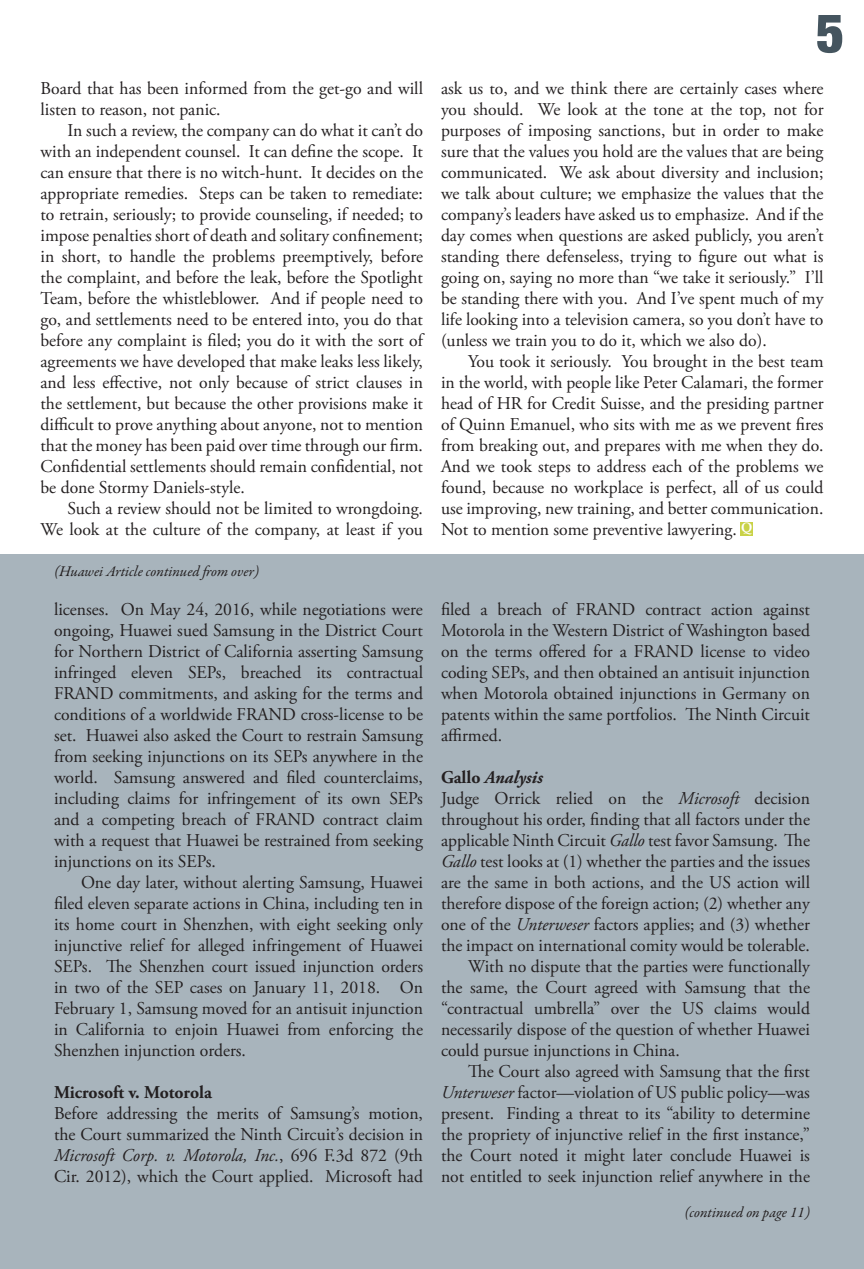
<style>
.page{position:relative;width:864px;height:1269px;background:#fff}
.page>*{position:absolute;margin:0;border:0;box-sizing:border-box;transform-origin:0 0}
.t1{font:900 condensed 54px "Helvetica Neue";color:#45555f}
.QE_-_Main_Article_St{font:18px/21px "Adobe Garamond Pro";color:#231f20;text-align:justify}
.QE_-_Main_Article_St-2{font:700 18px "Adobe Garamond Pro";color:#231f20}
.QE_-_Main_Article_St-3{font:italic 700 18px "Adobe Garamond Pro";color:#231f20}
.t2{font:italic 15px "Garamond Premr Pro";color:#231f20}
.t3{font:700 13.5px "Palatino Linotype";color:#fff}
.s1{font-style:italic}
.s2{font-style:normal}
</style>
<div class="page">
<div style="left:0;top:555px;width:864px;height:714px;background:#a8b4bc"></div>
<div style="left:740px;top:522px;width:13px;height:13px;background:#c9d247"></div>
<p class="QE_-_Main_Article_St" style="left:40px;top:78px;width:384px">Board that has been informed from the get-go and will listen to reason, not panic.</p>
<p class="QE_-_Main_Article_St" style="left:40px;top:120px;width:384px;text-indent:27px">In such a review, the company can do what it can’t do with an independent counsel. It can define the scope. It can ensure that there is no witch-hunt. It decides on the appropriate remedies. Steps can be taken to remediate: to retrain, seriously; to provide counseling, if needed; to impose penalties short of death and solitary confinement; in short, to handle the problems preemptively, before the complaint, and before the leak, before the Spotlight Team, before the whistleblower. And if people need to go, and settlements need to be entered into, you do that before any complaint is filed; you do it with the sort of agreements we have developed that make leaks less likely, and less effective, not only because of strict clauses in the settlement, but because the other provisions make it difficult to prove anything about anyone, not to mention that the money has been paid over time through our firm.<br>Confidential settlements should remain confidential, not be done Stormy Daniels-style.</p>
<p class="QE_-_Main_Article_St" style="left:40px;top:498px;width:384px;text-align:right">Such a review should not be limited to wrongdoing.<br>We look at the culture of the company, at least if you</p>
<p class="t2" style="left:54px;top:562px;width:207px">(Huawei Article continued from over)</p>
<p class="QE_-_Main_Article_St" style="left:54px;top:600px;width:371px">licenses. On May 24, 2016, while negotiations were ongoing, Huawei sued Samsung in the District Court for Northern District of California asserting Samsung infringed eleven SEPs, breached its contractual FRAND commitments, and asking for the terms and conditions of a worldwide FRAND cross-license to be set. Huawei also asked the Court to restrain Samsung from seeking injunctions on its SEPs anywhere in the world. Samsung answered and filed counterclaims, including claims for infringement of its own SEPs and a competing breach of FRAND contract claim with a request that Huawei be restrained from seeking injunctions on its SEPs.</p>
<p class="QE_-_Main_Article_St" style="left:54px;top:873px;width:371px;text-indent:27px">One day later, without alerting Samsung, Huawei filed eleven separate actions in China, including ten in its home court in Shenzhen, with eight seeking only injunctive relief for alleged infringement of Huawei SEPs. The Shenzhen court issued injunction orders in two of the SEP cases on January 11, 2018. On February 1, Samsung moved for an antisuit injunction in California to enjoin Huawei from enforcing the Shenzhen injunction orders.</p>
<p class="QE_-_Main_Article_St-2" style="left:54px;top:1082px;width:159px">Microsoft v. Motorola</p>
<p class="QE_-_Main_Article_St" style="left:54px;top:1104px;width:371px">Before addressing the merits of Samsung’s motion, the Court summarized the Ninth Circuit’s decision in <span class="s1">Microsoft Corp. v. Motorola, Inc.</span>, 696 F.3d 872 (9th Cir. 2012), which the Court applied. Microsoft had</p>
<p class="t1" style="left:816px;top:0;width:30px">5</p>
<p class="QE_-_Main_Article_St" style="left:441px;top:78px;width:384px">ask us to, and we think there are certainly cases where you should. We look at the tone at the top, not for purposes of imposing sanctions, but in order to make sure that the values you hold are the values that are being communicated. We ask about diversity and inclusion; we talk about culture; we emphasize the values that the company’s leaders have asked us to emphasize. And if the day comes when questions are asked publicly, you aren’t standing there defenseless, trying to figure out what is going on, saying no more than “we take it seriously.” I’ll be standing there with you. And I’ve spent much of my life looking into a television camera, so you don’t have to (unless we train you to do it, which we also do).</p>
<p class="QE_-_Main_Article_St" style="left:441px;top:351px;width:384px;text-indent:27px">You took it seriously. You brought in the best team in the world, with people like Peter Calamari, the former head of HR for Credit Suisse, and the presiding partner of Quinn Emanuel, who sits with me as we prevent fires from breaking out, and prepares with me when they do.<br>And we took steps to address each of the problems we found, because no workplace is perfect, all of us could use improving, new training, and better communication.<br>Not to mention some preventive lawyering.</p>
<p class="t3" style="left:741px;top:518px;width:13px">Q</p>
<p class="QE_-_Main_Article_St" style="left:441px;top:600px;width:371px">filed a breach of FRAND contract action against Motorola in the Western District of Washington based on the terms offered for a FRAND license to video coding SEPs, and then obtained an antisuit injunction when Motorola obtained injunctions in Germany on patents within the same portfolios. The Ninth Circuit affirmed.</p>
<p class="QE_-_Main_Article_St-3" style="left:441px;top:767px;width:103px"><span class="s2">Gallo</span> Analysis</p>
<p class="QE_-_Main_Article_St" style="left:441px;top:789px;width:371px">Judge Orrick relied on the <span class="s1">Microsoft</span> decision throughout his order, finding that all factors under the applicable Ninth Circuit <span class="s1">Gallo</span> test favor Samsung. The <span class="s1">Gallo</span> test looks at (1) whether the parties and the issues are the same in both actions, and the US action will therefore dispose of the foreign action; (2) whether any one of the <span class="s1">Unterweser</span> factors applies; and (3) whether the impact on international comity would be tolerable.</p>
<p class="QE_-_Main_Article_St" style="left:441px;top:957px;width:371px;text-indent:27px">With no dispute that the parties were functionally the same, the Court agreed with Samsung that the “contractual umbrella” over the US claims would necessarily dispose of the question of whether Huawei could pursue injunctions in China.</p>
<p class="QE_-_Main_Article_St" style="left:441px;top:1062px;width:371px;text-indent:27px">The Court also agreed with Samsung that the first <span class="s1">Unterweser</span> factor—violation of US public policy—was present. Finding a threat to its “ability to determine the propriety of injunctive relief in the first instance,” the Court noted it might later conclude Huawei is not entitled to seek injunction relief anywhere in the</p>
<p class="t2" style="left:685px;top:1202px;width:127px">(continued on page 11)</p>
</div>
